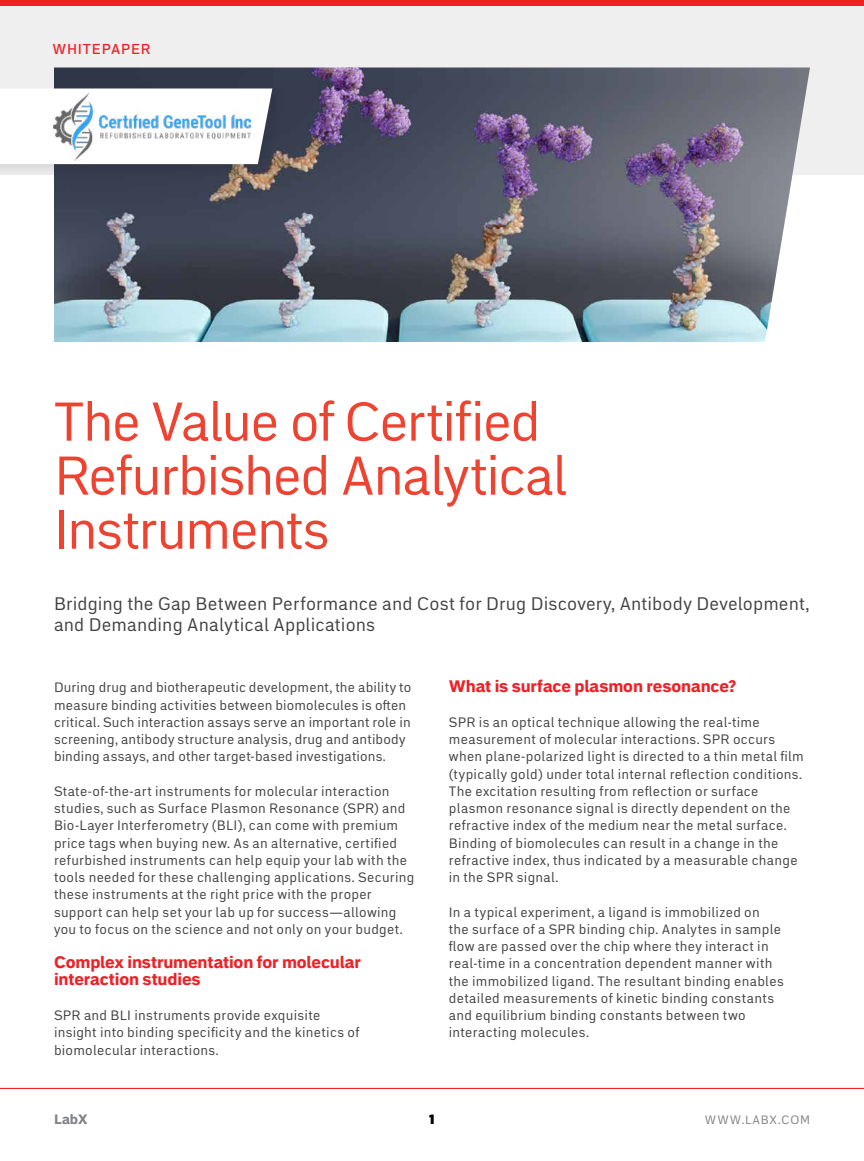
<style>
.page{position:relative;width:864px;height:1161px;background:#fff}
.page>*{position:absolute;margin:0;border:0;box-sizing:border-box;transform-origin:0 0}
.t1{font:54px/54px "Embarcadero MVB Pro";letter-spacing:-.03em;color:#ef4332}
.t2{font:18px/21px "Embarcadero MVB Pro";letter-spacing:.01em;color:#414042}
.t3{font:700 expanded 16.5px/17.2px "Embarcadero MVB Pro";letter-spacing:-.005em;color:#ed2126}
.t4{font:900 15px "Embarcadero MVB Pro";color:#000}
.t5{font:500 14.25px "Embarcadero MVB Pro";letter-spacing:.055em;color:#ed2126}
.t6{font:13.5px/17.2px "Embarcadero MVB Pro";letter-spacing:.025em;color:#414042}
.t7{font:700 expanded 13.5px "Embarcadero MVB Pro";color:#808285}
.t8{font:12px "Embarcadero MVB Pro";letter-spacing:.065em;color:#808285}
</style>
<div class="page">
<div style="left:0;top:0;width:864px;height:175px;background:#efeff0"></div>
<div style="left:0;top:0;width:864px;height:6px;background:#ed2126"></div>
<hr style="left:0;top:1088px;width:864px;height:1px;background:#ed2126">
<img style="left:54px;top:68px;width:756px;height:274px">
<div style="left:0;top:86px;width:286px;height:93px;background:#000;opacity:.1"></div>
<svg style="left:0;top:89px;width:272px;height:75px"></svg>
<img style="left:54px;top:92px;width:197px;height:68px">
<p class="t5" style="left:53px;top:39px;width:99px">WHITEPAPER</p>
<h1 class="t1" style="left:54px;top:393px;width:515px">The Value of Certified<br>Refurbished Analytical<br>Instruments</h1>
<h2 class="t2" style="left:54px;top:593px;width:757px">Bridging the Gap Between Performance and Cost for Drug Discovery, Antibody Development, and Demanding Analytical Applications</h2>
<p class="t6" style="left:54px;top:678px;width:359px">During drug and biotherapeutic development, the ability to measure binding activities between biomolecules is often critical. Such interaction assays serve an important role in screening, antibody structure analysis, drug and antibody binding assays, and other target-based investigations.</p>
<p class="t6" style="left:54px;top:782px;width:362px">State-of-the-art instruments for molecular interaction studies, such as Surface Plasmon Resonance (SPR) and Bio-Layer Interferometry (BLI), can come with premium price tags when buying new. As an alternative, certified refurbished instruments can help equip your lab with the tools needed for these challenging applications. Securing these instruments at the right price with the proper support can help set your lab up for success—allowing you to focus on the science and not only on your budget.</p>
<p class="t3" style="left:54px;top:954px;width:308px">Complex instrumentation for molecular interaction studies</p>
<p class="t6" style="left:54px;top:1006px;width:307px">SPR and BLI instruments provide exquisite insight into binding specificity and the kinetics of biomolecular interactions.</p>
<p class="t3" style="left:449px;top:678px;width:289px">What is surface plasmon resonance?</p>
<p class="t6" style="left:449px;top:713px;width:356px">SPR is an optical technique allowing the real-time measurement of molecular interactions. SPR occurs when plane-polarized light is directed to a thin metal film (typically gold) under total internal reflection conditions.<br>The excitation resulting from reflection or surface plasmon resonance signal is directly dependent on the refractive index of the medium near the metal surface.<br>Binding of biomolecules can result in a change in the refractive index, thus indicated by a measurable change in the SPR signal.</p>
<p class="t6" style="left:449px;top:903px;width:336px">In a typical experiment, a ligand is immobilized on<br>the surface of a SPR binding chip. Analytes in sample flow are passed over the chip where they interact in real-time in a concentration dependent manner with the immobilized ligand. The resultant binding enables detailed measurements of kinetic binding constants and equilibrium binding constants between two interacting molecules.</p>
<p class="t7" style="left:54px;top:1109px;width:35px">LabX</p>
<p class="t4" style="left:429px;top:1107px;width:8px">1</p>
<p class="t8" style="left:705px;top:1111px;width:107px">WWW.LABX.COM</p>
</div>
